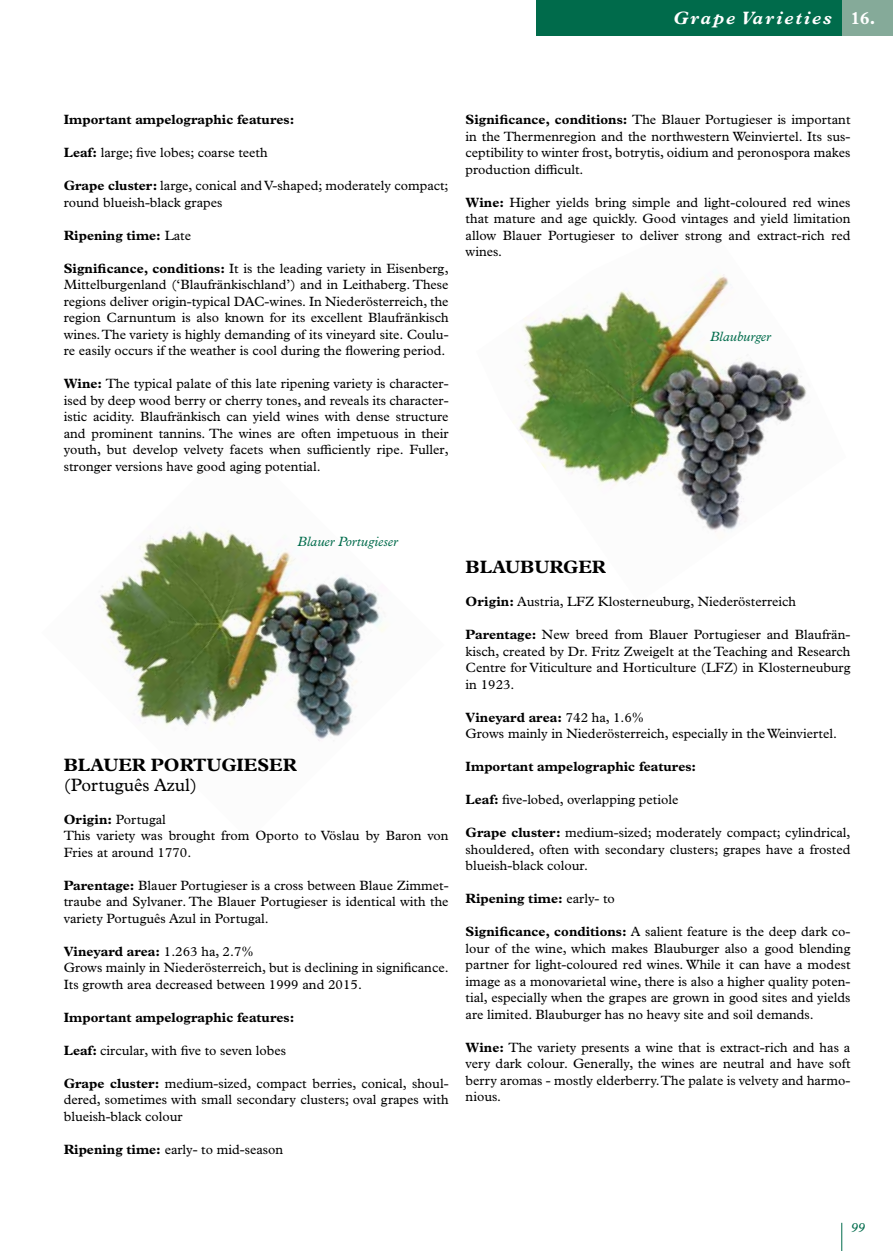
<style>
.page{position:relative;width:893px;height:1251px;background:#fff}
.page>*{position:absolute;margin:0;border:0;box-sizing:border-box;transform-origin:0 0}
.t1{font:700 18px "Plantin MT Pro";color:#000}
.t2{font:italic 700 18px "Plantin MT Pro";letter-spacing:.11em;color:#fff}
.t3{font:18px "Plantin MT Pro";color:#000}
.t4{font:13.5px/16.5px "Plantin MT Pro";color:#000;text-align:justify}
.t5{font:700 13.5px "Plantin MT Pro";color:#000}
.t6{font:italic 13.5px "Plantin MT Pro";color:#006b4b}
.s1{font-style:normal}
.s2{font-weight:700}
.s3{font-weight:400}
</style>
<div class="page">
<img style="left:100px;top:530px;width:286px;height:211px">
<img style="left:513px;top:274px;width:294px;height:258px">
<svg style="left:841px;top:1222px;width:1px;height:28px"></svg>
<div style="left:841px;top:0;width:52px;height:36px;background:#85aa99"></div>
<div style="left:536px;top:0;width:305px;height:36px;background:#006b4b"></div>
<h1 class="t2" style="left:673px;top:7px;width:204px">Grape Varieties <span class="s1">16.</span></h1>
<p class="t5" style="left:64px;top:112px;width:232px">Important ampelographic features:</p>
<p class="t4" style="left:64px;top:144px;width:205px"><span class="s2">Leaf:</span> large; five lobes; coarse teeth</p>
<p class="t4" style="left:64px;top:177px;width:386px"><span class="s2">Grape cluster:</span> large, conical and V-shaped; moderately compact; round blueish-black grapes</p>
<p class="t5" style="left:64px;top:227px;width:129px">Ripening time: <span class="s3">Late</span></p>
<p class="t4" style="left:64px;top:260px;width:386px"><span class="s2">Significance, conditions:</span> It is the leading variety in Eisenberg, Mittelburgenland (‘Blaufränkischland’) and in Leithaberg. These regions deliver origin-typical DAC-wines. In Niederösterreich, the region Carnuntum is also known for its excellent Blaufränkisch wines. The variety is highly demanding of its vineyard site. Coulu&shy;re easily occurs if the weather is cool during the flowering period.</p>
<p class="t4" style="left:64px;top:375px;width:386px"><span class="s2">Wine:</span> The typical palate of this late ripening variety is character&shy;ised by deep wood berry or cherry tones, and reveals its character&shy;istic acidity. Blaufränkisch can yield wines with dense structure and prominent tannins. The wines are often impetuous in their youth, but develop velvety facets when sufficiently ripe. Fuller, stronger versions have good aging potential.</p>
<p class="t4" style="left:466px;top:111px;width:386px"><span class="s2">Significance, conditions:</span> The Blauer Portugieser is important in the Thermenregion and the northwestern Weinviertel. Its sus&shy;ceptibility to winter frost, botrytis, oidium and peronospora makes production difficult.</p>
<p class="t4" style="left:466px;top:194px;width:386px"><span class="s2">Wine:</span> Higher yields bring simple and light-coloured red wines that mature and age quickly. Good vintages and yield limitation allow Blauer Portugieser to deliver strong and extract-rich red wines.</p>
<p class="t6" style="left:710px;top:328px;width:62px">Blauburger</p>
<p class="t6" style="left:298px;top:533px;width:102px">Blauer Portugieser</p>
<h1 class="t1" style="left:64px;top:754px;width:234px">BLAUER PORTUGIESER</h1>
<h1 class="t3" style="left:64px;top:774px;width:135px">(Português Azul)</h1>
<p class="t4" style="left:64px;top:810px;width:386px;text-align:left"><span class="s2">Origin:</span> Portugal<br>This variety was brought from Oporto to Vöslau by Baron von<br>Fries at around 1770.</p>
<p class="t4" style="left:64px;top:876px;width:386px"><span class="s2">Parentage:</span> Blauer Portugieser is a cross between Blaue Zimmet&shy;traube and Sylvaner. The Blauer Portugieser is identical with the variety Português Azul in Portugal.</p>
<p class="t4" style="left:64px;top:942px;width:386px;text-align:left"><span class="s2">Vineyard area:</span> 1.263 ha, 2.7%<br>Grows mainly in Niederösterreich, but is declining in significance.<br>Its growth area decreased between 1999 and 2015.</p>
<p class="t5" style="left:64px;top:1009px;width:232px">Important ampelographic features:</p>
<p class="t4" style="left:64px;top:1041px;width:224px"><span class="s2">Leaf:</span> circular, with five to seven lobes</p>
<p class="t4" style="left:64px;top:1074px;width:386px"><span class="s2">Grape cluster:</span> medium-sized, compact berries, conical, shoul&shy;dered, sometimes with small secondary clusters; oval grapes with blueish-black colour</p>
<p class="t4" style="left:64px;top:1140px;width:221px"><span class="s2">Ripening time:</span> early- to mid-season</p>
<h1 class="t1" style="left:466px;top:556px;width:142px">BLAUBURGER</h1>
<p class="t4" style="left:466px;top:593px;width:332px"><span class="s2">Origin:</span> Austria, LFZ Klosterneuburg, Niederösterreich</p>
<p class="t4" style="left:466px;top:626px;width:386px"><span class="s2">Parentage:</span> New breed from Blauer Portugieser and Blaufrän&shy;kisch, created by Dr. Fritz Zweigelt at the Teaching and Research Centre for Viticulture and Horticulture (LFZ) in Klosterneuburg in 1923.</p>
<p class="t4" style="left:466px;top:708px;width:373px"><span class="s2">Vineyard area:</span> 742 ha, 1.6%<br>Grows mainly in Niederösterreich, especially in the Weinviertel.</p>
<p class="t5" style="left:466px;top:758px;width:232px">Important ampelographic features:</p>
<p class="t4" style="left:466px;top:791px;width:214px"><span class="s2">Leaf:</span> five-lobed, overlapping petiole</p>
<p class="t4" style="left:466px;top:824px;width:386px"><span class="s2">Grape cluster:</span> medium-sized; moderately compact; cylindrical, shouldered, often with secondary clusters; grapes have a frosted blueish-black colour.</p>
<p class="t5" style="left:466px;top:890px;width:151px">Ripening time: <span class="s3">early- to</span></p>
<p class="t4" style="left:466px;top:923px;width:386px"><span class="s2">Significance, conditions:</span> A salient feature is the deep dark co&shy;lour of the wine, which makes Blauburger also a good blending partner for light-coloured red wines. While it can have a modest image as a monovarietal wine, there is also a higher quality poten&shy;tial, especially when the grapes are grown in good sites and yields are limited. Blauburger has no heavy site and soil demands.</p>
<p class="t4" style="left:466px;top:1038px;width:386px"><span class="s2">Wine:</span> The variety presents a wine that is extract-rich and has a very dark colour. Generally, the wines are neutral and have soft berry aromas - mostly elderberry. The palate is velvety and harmo&shy;nious.</p>
<p class="t6" style="left:851px;top:1219px;width:16px">99</p>
</div>
